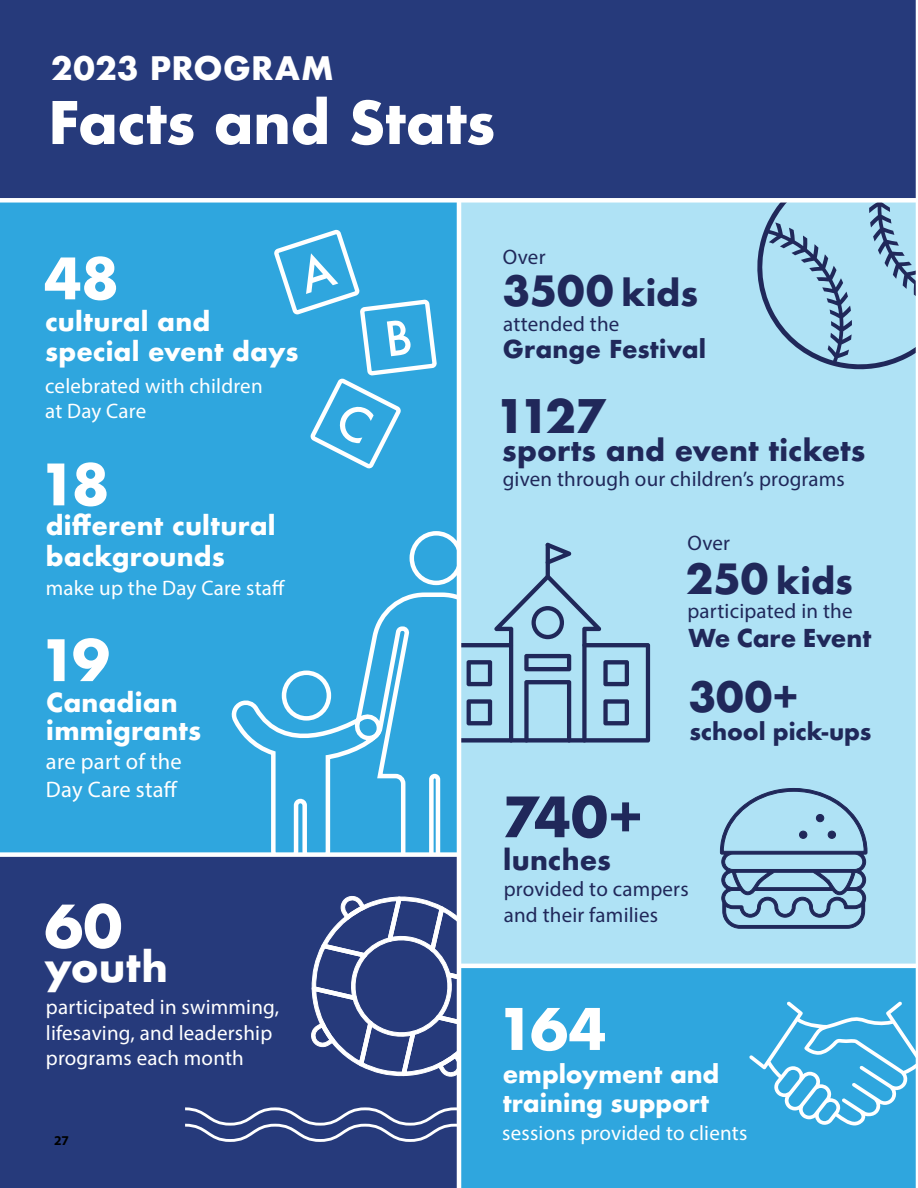
<style>
.page{position:relative;width:918px;height:1188px;background:#fff}
.page>*{position:absolute;margin:0;border:0;box-sizing:border-box;transform-origin:0 0}
.t1{font:700 57.15px "Futura";letter-spacing:-.01em;color:#fff}
.t2{font:700 55.8px "Futura";color:#fff}
.t3{font:700 55.5px "Futura";color:#fff}
.t4{font:700 54px "Futura";color:#20285a}
.t5{font:700 45px "Futura";color:#20285a}
.t6{font:700 40.5px "Futura";color:#20285a}
.t7{font:700 40.05px "Futura";letter-spacing:.005em;color:#fff}
.t8{font:700 34.5px "Futura";color:#20285a}
.t9{font:700 31.5px "Futura";letter-spacing:.015em;color:#fff}
.t10{font:700 28.5px "Futura";letter-spacing:.005em;color:#20285a}
.t11{font:700 27px "Futura";letter-spacing:.005em;color:#20285a}
.t12{font:700 25.5px/30.6px "Futura";letter-spacing:.01em;color:#fff}
.t13{font:700 24px/28.8px "Futura";letter-spacing:-.005em;color:#fff}
.t14{font:700 24px "Futura";color:#20285a}
.t15{font:700 22.8px "Futura";letter-spacing:-.005em;color:#20285a}
.t16{font:22.5px/28.5px "Myriad Pro";letter-spacing:.01em;color:#fff}
.t17{font:21px/25.5px "Myriad Pro";letter-spacing:.01em;color:#fff}
.t18{font:21px/25.5px "Myriad Pro";letter-spacing:.01em;color:#20285a}
.t19{font:700 13.5px "Myriad Pro";color:#000101}
.s1{font-size:34.5px}
.s2{font-size:40.5px}
</style>
<div class="page">
<div style="left:0;top:201px;width:459px;height:653px;background:#2fa6de"></div>
<div style="left:459px;top:966px;width:459px;height:222px;background:#2fa6de"></div>
<div style="left:0;top:854px;width:459px;height:334px;background:#263a7b"></div>
<div style="left:459px;top:201px;width:459px;height:765px;background:#afe2f5"></div>
<div style="left:0;top:0;width:918px;height:201px;background:#263a7b"></div>
<svg style="left:720px;top:788px;width:148px;height:141px"></svg>
<svg style="left:231px;top:529px;width:226px;height:323px"></svg>
<svg style="left:185px;top:1107px;width:272px;height:35px"></svg>
<svg style="left:311px;top:895px;width:146px;height:184px"></svg>
<svg style="left:461px;top:574px;width:189px;height:169px"></svg>
<svg style="left:546px;top:543px;width:4px;height:36px"></svg>
<svg style="left:545px;top:543px;width:27px;height:22px"></svg>
<svg style="left:757px;top:203px;width:159px;height:168px"></svg>
<svg style="left:749px;top:1002px;width:167px;height:123px"></svg>
<div style="left:0;top:198px;width:918px;height:5px;background:#fff"></div>
<div style="left:0;top:852px;width:459px;height:5px;background:#fff"></div>
<hr style="left:459px;top:964px;width:459px;height:4px;background:#fff">
<hr style="left:916px;top:0;width:2px;height:1188px;background:#fff">
<hr style="left:457px;top:200px;width:4px;height:988px;background:#fff">
<svg style="left:274px;top:229px;width:163px;height:240px"></svg>
<h3 class="t9" style="left:51px;top:46px;width:284px">2023 PROGRAM</h3>
<h1 class="t1" style="left:48px;top:81px;width:449px">Facts and Stats</h1>
<h3 class="t3" style="left:44px;top:238px;width:76px">48</h3>
<p class="t12" style="left:45px;top:306px;width:255px">cultural and special event days</p>
<p class="t17" style="left:45px;top:373px;width:219px">celebrated with children at Day Care</p>
<h3 class="t3" style="left:39px;top:444px;width:72px">18</h3>
<p class="t12" style="left:46px;top:511px;width:231px">different cultural backgrounds</p>
<p class="t17" style="left:46px;top:575px;width:241px">make up the Day Care staff</p>
<h3 class="t3" style="left:39px;top:620px;width:72px">19</h3>
<p class="t12" style="left:46px;top:688px;width:156px;line-height:28.5px">Canadian immigrants</p>
<p class="t16" style="left:46px;top:747px;width:137px">are part of the<br>Day Care staff</p>
<h1 class="t1" style="left:44px;top:885px;width:79px">60</h1>
<h3 class="t7" style="left:44px;top:938px;width:125px">youth</h3>
<p class="t17" style="left:46px;top:994px;width:235px">participated in swimming, lifesaving, and leadership programs each month</p>
<p class="t19" style="left:54px;top:1131px;width:16px">27</p>
<p class="t18" style="left:503px;top:244px;width:44px">Over</p>
<h3 class="t6" style="left:503px;top:262px;width:197px">3500 <span class="s1">kids</span></h3>
<p class="t14" style="left:503px;top:332px;width:205px">Grange Festival</p>
<h3 class="t5" style="left:495px;top:384px;width:112px">1127</h3>
<h3 class="t10" style="left:502px;top:429px;width:365px">sports and event tickets</h3>
<p class="t18" style="left:503px;top:465px;width:344px">given through our children’s programs</p>
<p class="t18" style="left:503px;top:311px;width:118px">attended the</p>
<p class="t18" style="left:687px;top:530px;width:44px">Over</p>
<h3 class="t8" style="left:686px;top:556px;width:168px"><span class="s2">250</span> kids</h3>
<p class="t14" style="left:688px;top:621px;width:184px">We Care Event</p>
<p class="t18" style="left:687px;top:598px;width:167px">participated in the</p>
<h3 class="t6" style="left:689px;top:668px;width:112px">300+</h3>
<p class="t15" style="left:690px;top:715px;width:183px">school pick-ups</p>
<h3 class="t4" style="left:502px;top:778px;width:143px">740+</h3>
<p class="t11" style="left:503px;top:840px;width:109px">lunches</p>
<p class="t18" style="left:504px;top:876px;width:186px">provided to campers and their families</p>
<h2 class="t2" style="left:497px;top:989px;width:111px">164</h2>
<p class="t13" style="left:503px;top:1060px;width:218px">employment and training support</p>
<p class="t17" style="left:502px;top:1119px;width:247px">sessions provided to clients</p>
</div>
